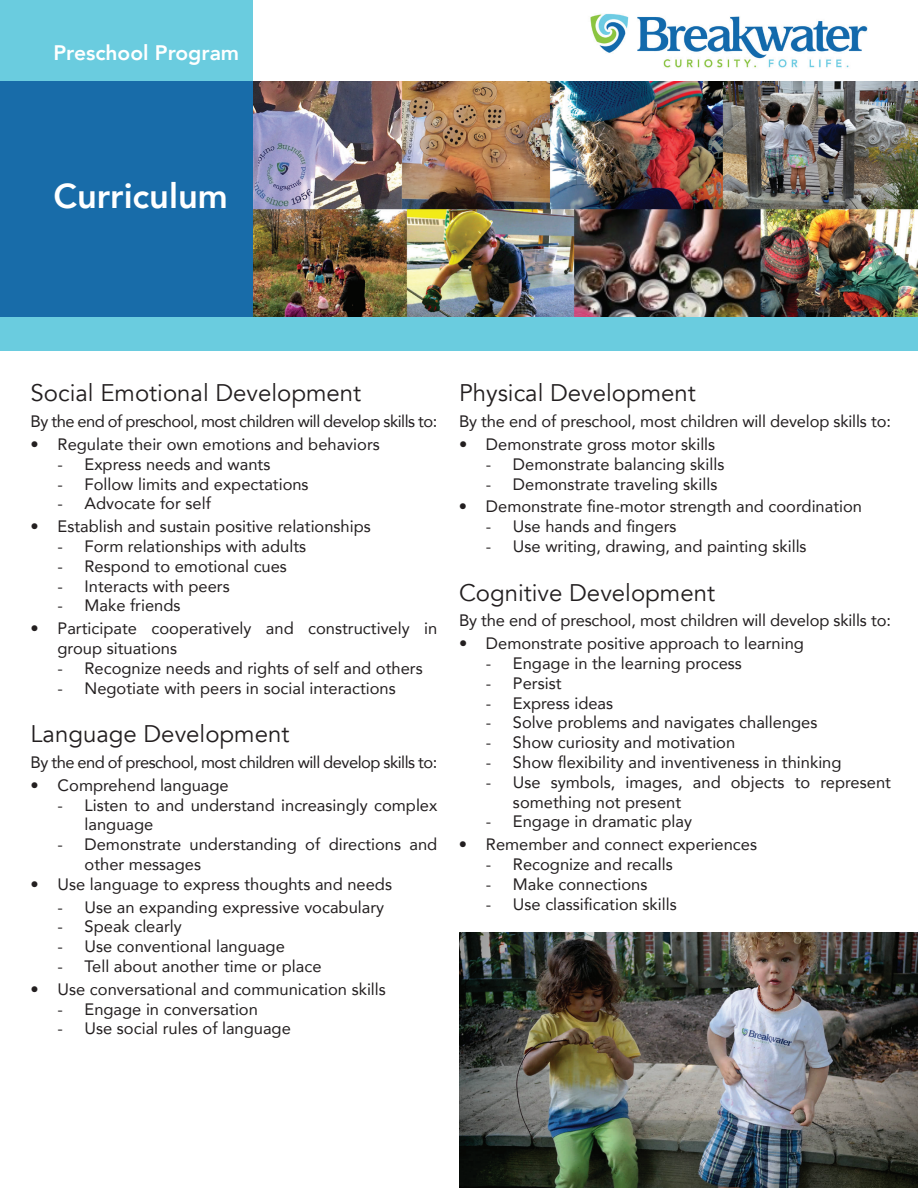
<style>
.page{position:relative;width:918px;height:1188px;background:#fff}
.page>*{position:absolute;margin:0;border:0;box-sizing:border-box;transform-origin:0 0}
.t1{font:800 34.5px "Avenir";color:#fff}
.t2{font:24px "Avenir";color:#231f20}
.t3{font:800 21px "Avenir";color:#fff}
.t4{font:16.5px/19.8px "Avenir";color:#231f20}
.t5{font:16.5px "Avenir";letter-spacing:-.03em;color:#231f20}
</style>
<div class="page">
<div style="left:0;top:0;width:254px;height:84px;background:#6accdf"></div>
<img style="left:590px;top:14px;width:278px;height:54px">
<div style="left:0;top:81px;width:254px;height:236px;background:#186ca9"></div>
<div style="left:0;top:317px;width:918px;height:34px;background:#6accdf"></div>
<img style="left:254px;top:81px;width:663px;height:236px">
<img style="left:459px;top:932px;width:459px;height:256px">
<p class="t3" style="left:53px;top:36px;width:187px">Preschool Program</p>
<h1 class="t1" style="left:53px;top:169px;width:176px">Curriculum</h1>
<h2 class="t2" style="left:31px;top:379px;width:332px">Social Emotional Development</h2>
<p class="t5" style="left:31px;top:408px;width:408px">By the end of preschool, most children will develop skills to:</p>
<p class="t4" style="left:31px;top:434px;width:351px">• Regulate their own emotions and behaviors</p>
<p class="t4" style="left:58px;top:454px;width:214px">- Express needs and wants</p>
<p class="t4" style="left:58px;top:473px;width:253px">- Follow limits and expectations</p>
<p class="t4" style="left:58px;top:493px;width:155px">- Advocate for self</p>
<p class="t4" style="left:31px;top:516px;width:342px">• Establish and sustain positive relationships</p>
<p class="t4" style="left:58px;top:536px;width:250px">- Form relationships with adults</p>
<p class="t4" style="left:58px;top:556px;width:231px">- Respond to emotional cues</p>
<p class="t4" style="left:58px;top:575px;width:174px">- Interacts with peers</p>
<p class="t4" style="left:58px;top:595px;width:124px">- Make friends</p>
<p class="t4" style="left:58px;top:618px;width:381px;text-indent:-27px">• Participate cooperatively and constructively in group situations</p>
<p class="t4" style="left:58px;top:658px;width:367px">- Recognize needs and rights of self and others</p>
<p class="t4" style="left:58px;top:677px;width:340px">- Negotiate with peers in social interactions</p>
<h2 class="t2" style="left:31px;top:720px;width:260px">Language Development</h2>
<p class="t5" style="left:31px;top:749px;width:408px">By the end of preschool, most children will develop skills to:</p>
<p class="t4" style="left:31px;top:775px;width:200px">• Comprehend language</p>
<p class="t4" style="left:85px;top:794px;width:354px;text-indent:-27px">- Listen to and understand increasingly complex language</p>
<p class="t4" style="left:85px;top:834px;width:354px;text-indent:-27px">- Demonstrate understanding of directions and other messages</p>
<p class="t4" style="left:31px;top:874px;width:363px">• Use language to express thoughts and needs</p>
<p class="t4" style="left:58px;top:896px;width:328px">- Use an expanding expressive vocabulary</p>
<p class="t4" style="left:58px;top:916px;width:126px">- Speak clearly</p>
<p class="t4" style="left:58px;top:936px;width:229px">- Use conventional language</p>
<p class="t4" style="left:58px;top:956px;width:265px">- Tell about another time or place</p>
<p class="t4" style="left:31px;top:979px;width:357px">• Use conversational and communication skills</p>
<p class="t4" style="left:58px;top:998px;width:202px">- Engage in conversation</p>
<p class="t4" style="left:58px;top:1018px;width:235px">- Use social rules of language</p>
<h2 class="t2" style="left:459px;top:379px;width:238px">Physical Development</h2>
<p class="t4" style="left:459px;top:411px;width:433px">By the end of preschool, most children will develop skills to:</p>
<p class="t4" style="left:459px;top:434px;width:258px">• Demonstrate gross motor skills</p>
<p class="t4" style="left:486px;top:454px;width:240px">- Demonstrate balancing skills</p>
<p class="t4" style="left:486px;top:473px;width:233px">- Demonstrate traveling skills</p>
<p class="t4" style="left:459px;top:496px;width:405px">• Demonstrate fine-motor strength and coordination</p>
<p class="t4" style="left:486px;top:516px;width:192px">- Use hands and fingers</p>
<p class="t4" style="left:486px;top:536px;width:322px">- Use writing, drawing, and painting skills</p>
<h2 class="t2" style="left:459px;top:578px;width:258px">Cognitive Development</h2>
<p class="t4" style="left:459px;top:610px;width:433px">By the end of preschool, most children will develop skills to:</p>
<p class="t4" style="left:459px;top:633px;width:346px">• Demonstrate positive approach to learning</p>
<p class="t4" style="left:486px;top:653px;width:257px">- Engage in the learning process</p>
<p class="t4" style="left:486px;top:673px;width:77px">- Persist</p>
<p class="t4" style="left:486px;top:692px;width:129px">- Express ideas</p>
<p class="t4" style="left:486px;top:712px;width:333px">- Solve problems and navigates challenges</p>
<p class="t4" style="left:486px;top:732px;width:251px">- Show curiosity and motivation</p>
<p class="t4" style="left:486px;top:752px;width:357px">- Show flexibility and inventiveness in thinking</p>
<p class="t4" style="left:513px;top:772px;width:380px;text-indent:-27px">- Use symbols, images, and objects to represent something not present</p>
<p class="t4" style="left:486px;top:811px;width:208px">- Engage in dramatic play</p>
<p class="t4" style="left:459px;top:834px;width:300px">• Remember and connect experiences</p>
<p class="t4" style="left:486px;top:854px;width:188px">- Recognize and recalls</p>
<p class="t4" style="left:486px;top:874px;width:163px">- Make connections</p>
<p class="t4" style="left:486px;top:893px;width:192px">- Use classification skills</p>
</div>
